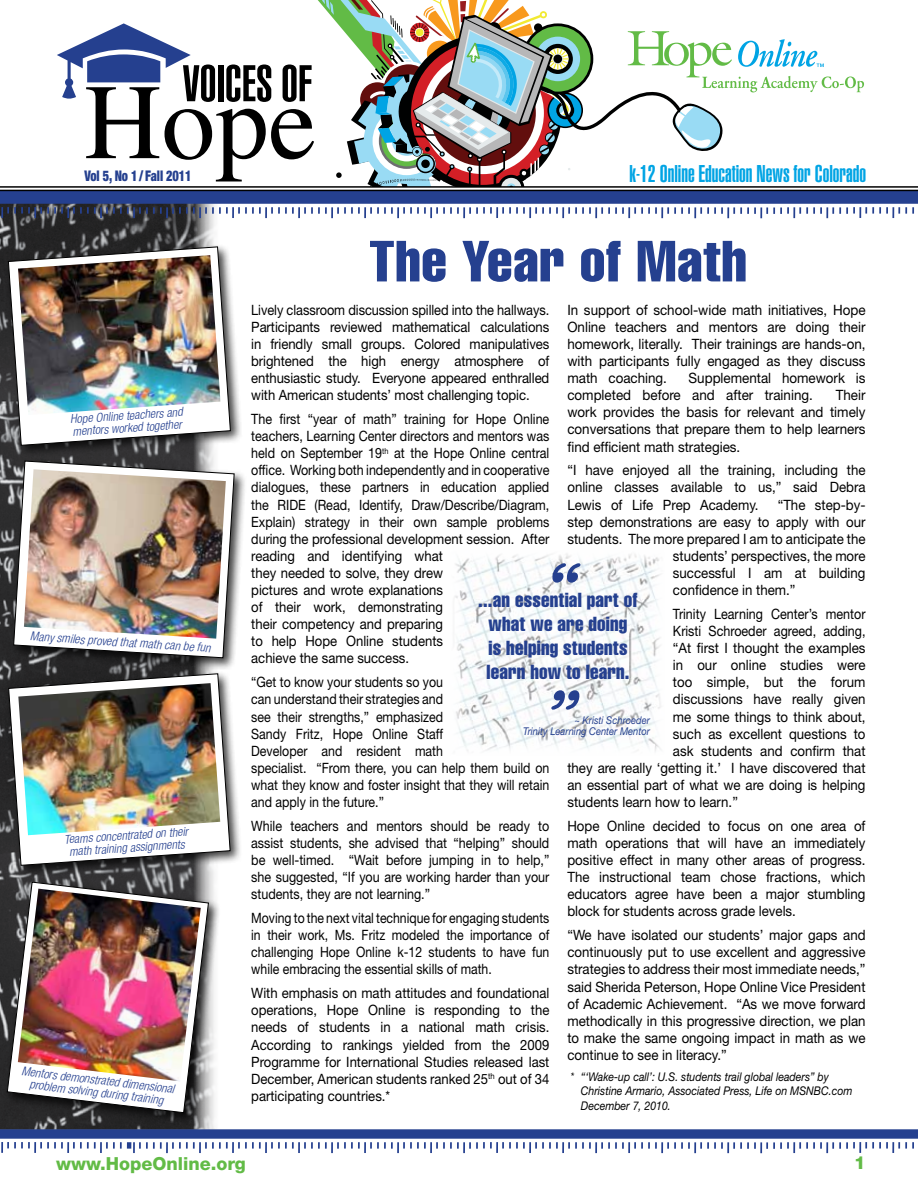
<style>
.page{position:relative;width:918px;height:1188px;background:#fff}
.page>*{position:absolute;margin:0;border:0;box-sizing:border-box;transform-origin:0 0}
.t1{font:107.25px "Times";color:#000}
.t2{font:italic 700 63.9px "Helvetica Rounded";color:#25408f}
.t3{font:57px "Helvetica LT Std Comp";letter-spacing:.01em;color:#25408f;scale:1.05 1}
.t4{font:50.55px "Helvetica LT Std Ultra Comp";color:#000}
.t5{font:23.85px "Helvetica LT Std Ultra Comp";color:#00a4e4}
.t6{font:19.95px/24px "Helvetica LT Std Comp";letter-spacing:.01em;color:#25408f;text-align:justify}
.t7{font:800 18px "Helvetica Neue LT Std";color:#62bb46}
.t8{font:900 condensed 14.7px "Helvetica Neue LT Std";letter-spacing:-.01em;color:#25408f;scale:.84 1}
.t9{font:14.25px/17.1px "Helvetica Neue LT Std";color:#000;text-align:justify;scale:.93 1}
.t10{font:14.25px/17.1px "Helvetica Neue LT Std";color:#000;scale:.88 1}
.t11{font:14.25px/17.1px "Helvetica Neue LT Std";color:#000;text-align:justify;scale:.94 1}
.t12{font:14.25px/17.1px "Helvetica Neue LT Std";color:#000;text-align:justify;scale:.92 1}
.t13{font:14.25px/17.1px "Helvetica Neue LT Std";color:#000;text-align:justify;scale:.9 1}
.t14{font:14.25px/17.1px "Helvetica Neue LT Std";color:#000;scale:.87 1}
.t15{font:14.25px/17.1px "Helvetica Neue LT Std";color:#000;text-align:justify;scale:.86 1}
.t16{font:italic 300 condensed 12.3px/12.3px "Helvetica Neue LT Std";color:#25408f;text-align:center}
.t17{font:italic 12px/14.4px "Helvetica Neue LT Std";color:#000;scale:.88 1}
.t18{font:italic 10.65px/10.5px "Helvetica Neue LT Std";color:#25408f;text-align:right;scale:.88 1}
</style>
<div class="page">
<img style="left:0;top:218px;width:215px;height:911px">
<svg style="left:0;top:1129px;width:918px;height:24px"></svg>
<svg style="left:0;top:0;width:918px;height:218px"></svg>
<img style="left:454px;top:554px;width:207px;height:198px">
<div style="left:5px;top:243px;width:237px;height:215px;background:#000;opacity:.75"></div>
<svg style="left:8px;top:246px;width:223px;height:200px"></svg>
<img style="left:18px;top:255px;width:202px;height:160px">
<div style="left:10px;top:457px;width:237px;height:213px;background:#000;opacity:.75"></div>
<svg style="left:13px;top:461px;width:222px;height:197px"></svg>
<img style="left:24px;top:469px;width:202px;height:170px">
<div style="left:5px;top:670px;width:238px;height:207px;background:#000;opacity:.75"></div>
<svg style="left:8px;top:673px;width:223px;height:193px"></svg>
<img style="left:18px;top:683px;width:202px;height:152px">
<div style="left:4px;top:878px;width:217px;height:247px;background:#000;opacity:.75"></div>
<svg style="left:7px;top:882px;width:202px;height:231px"></svg>
<img style="left:18px;top:889px;width:183px;height:192px">
<h3 class="t4" style="left:183px;top:54px;width:131px">VOICES OF</h3>
<h1 class="t1" style="left:84px;top:22px;width:234px">Hope</h1>
<p class="t8" style="left:84px;top:167px;width:129px">Vol 5, No 1 / Fall 2011</p>
<h3 class="t5" style="left:629px;top:160px;width:238px">k-12 Online Education News for Colorado</h3>
<h3 class="t3" style="left:369px;top:225px;width:361px">The Year of Math</h3>
<p class="t16" style="left:70px;top:413px;width:114px;text-align:left;rotate:-4deg">Hope Online teachers and mentors worked together</p>
<p class="t16" style="left:31px;top:630px;width:182px;rotate:4deg">Many smiles proved that math can be fun</p>
<p class="t16" style="left:64px;top:834px;width:126px;rotate:-4deg">Teams concentrated on their math training assignments</p>
<p class="t16" style="left:22px;top:1065px;width:155px;rotate:7deg">Mentors demonstrated dimensional problem solving during training</p>
<p class="t11" style="left:567px;top:301px;width:319px">In support of school-wide math initiatives, Hope Online teachers and mentors are doing their homework, literally. Their trainings are hands-on, with participants fully engaged as they discuss math coaching.</p>
<p class="t13" style="left:251px;top:301px;width:333px">Lively classroom discussion spilled into the hallways.<br>Participants reviewed mathematical calculations in friendly small groups. Colored manipulatives brightened the high energy atmosphere of enthusiastic study. Everyone appeared enthralled with American students’ most challenging topic.</p>
<p class="t10" style="left:251px;top:410px;width:340px">The first “year of math” training for Hope Online teachers, Learning Center directors and mentors was held on September 19<sup>th</sup> at the Hope Online central office. Working both independently and in cooperative dialogues, these partners in education applied the RIDE (Read, Identify, Draw/Describe/Diagram, Explain) strategy in their own sample problems during the professional development session. After reading and identifying what<br>they needed to solve, they drew<br>pictures and wrote explanations<br>of their work, demonstrating<br>their competency and preparing<br>to help Hope Online students<br>achieve the same success.</p>
<p class="t14" style="left:251px;top:674px;width:344px">“Get to know your students so you<br>can understand their strategies and<br>see their strengths,” emphasized<br>Sandy Fritz, Hope Online Staff<br>Developer and resident math<br>specialist. “From there, you can help them build on what they know and foster insight that they will retain and apply in the future.”</p>
<p class="t10" style="left:251px;top:817px;width:340px;text-align:justify">While teachers and mentors should be ready to assist students, she advised that “helping” should be well-timed. “Wait before jumping in to help,” she suggested, “If you are working harder than your students, they are not learning.”</p>
<p class="t15" style="left:251px;top:909px;width:348px">Moving to the next vital technique for engaging students in their work, Ms. Fritz modeled the importance of challenging Hope Online k-12 students to have fun while embracing the essential skills of math.</p>
<p class="t12" style="left:251px;top:984px;width:326px">With emphasis on math attitudes and foundational operations, Hope Online is responding to the needs of students in a national math crisis.<br>According to rankings yielded from the 2009<br>Programme for International Studies released last December, American students ranked 25<sup>th</sup> out of 34 participating countries.*</p>
<p class="t11" style="left:567px;top:369px;width:319px;text-indent:121px">Supplemental homework is completed before and after training.</p>
<p class="t11" style="left:567px;top:386px;width:319px;text-indent:268px">Their work provides the basis for relevant and timely conversations that prepare them to help learners find efficient math strategies.</p>
<p class="t9" style="left:567px;top:462px;width:322px">“I have enjoyed all the training, including the online classes available to us,” said Debra Lewis of Life Prep Academy.</p>
<p class="t9" style="left:778px;top:496px;width:96px">“The step-by-</p>
<p class="t9" style="left:567px;top:513px;width:322px">step demonstrations are easy to apply with our</p>
<p class="t9" style="left:567px;top:530px;width:322px">students. The more prepared I am to anticipate the</p>
<p class="t9" style="left:673px;top:547px;width:209px">students’ perspectives, the more</p>
<p class="t9" style="left:673px;top:564px;width:209px">successful I am at building</p>
<p class="t9" style="left:673px;top:581px;width:133px">confidence in them.”</p>
<p class="t10" style="left:673px;top:605px;width:220px">Trinity Learning Center’s mentor</p>
<p class="t10" style="left:673px;top:622px;width:220px">Kristi Schroeder agreed, adding,</p>
<p class="t9" style="left:673px;top:639px;width:209px">“At first I thought the examples</p>
<p class="t9" style="left:673px;top:656px;width:209px">in our online studies were</p>
<p class="t9" style="left:673px;top:674px;width:209px">too simple, but the forum</p>
<p class="t9" style="left:673px;top:691px;width:209px">discussions have really given</p>
<p class="t9" style="left:673px;top:708px;width:209px">me some things to think about,</p>
<p class="t9" style="left:673px;top:725px;width:209px">such as excellent questions to</p>
<p class="t9" style="left:673px;top:742px;width:209px">ask students and confirm that</p>
<p class="t9" style="left:567px;top:759px;width:322px">they are really ‘getting it.’ I have discovered that</p>
<p class="t9" style="left:567px;top:776px;width:322px">an essential part of what we are doing is helping</p>
<p class="t9" style="left:567px;top:793px;width:185px">students learn how to learn.”</p>
<p class="t9" style="left:567px;top:817px;width:322px">Hope Online decided to focus on one area of math operations that will have an immediately positive effect in many other areas of progress.<br>The instructional team chose fractions, which educators agree have been a major stumbling block for students across grade levels.</p>
<p class="t9" style="left:567px;top:926px;width:322px">“We have isolated our students’ major gaps and continuously put to use excellent and aggressive strategies to address their most immediate needs,” said Sherida Peterson, Hope Online Vice President of Academic Achievement. “As we move forward methodically in this progressive direction, we plan to make the same ongoing impact in math as we continue to see in literacy.”</p>
<p class="t17" style="left:581px;top:1069px;width:310px;text-indent:-11px">* “‘Wake-up call’: U.S. students trail global leaders” by<br>Christine Armario, Associated Press, Life on MSNBC.com<br>December 7, 2010.</p>
<h2 class="t2" style="left:541px;top:549px;width:36px">“</h2>
<h3 class="t6" style="left:486px;top:612px;width:145px">what we are doing is helping students learn how to learn.</h3>
<h2 class="t2" style="left:541px;top:676px;width:36px">”</h2>
<h3 class="t6" style="left:478px;top:588px;width:161px">...an essential part of</h3>
<p class="t18" style="left:523px;top:715px;width:146px">~ Kristi Schroeder<br>Trinity Learning Center Mentor</p>
<p class="t7" style="left:56px;top:1153px;width:191px">www.HopeOnline.org</p>
<p class="t7" style="left:854px;top:1152px;width:13px">1</p>
</div>
